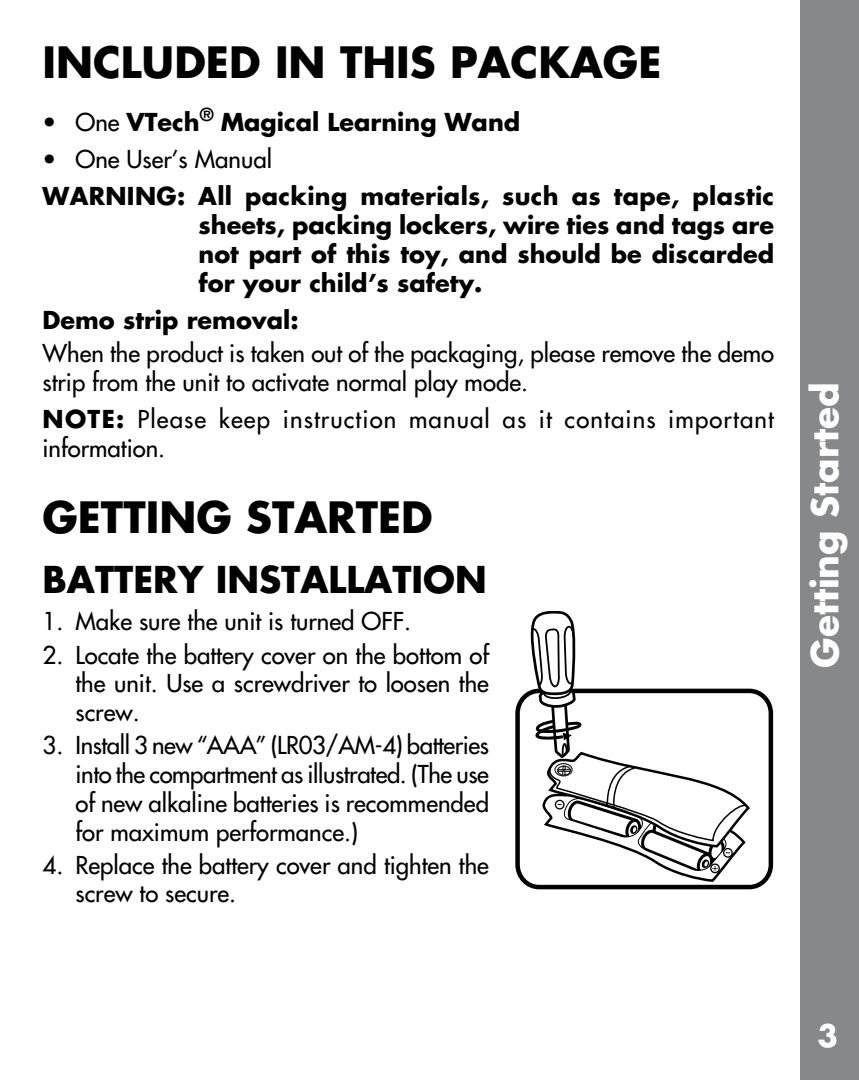
<style>
.page{position:relative;width:859px;height:1080px;background:#fff}
.page>*{position:absolute;margin:0;border:0;box-sizing:border-box;transform-origin:0 0}
.t1{font:700 42px "Futura";color:#000}
.t2{font:700 36px "Futura";color:#000}
.t3{font:700 36px "Futura";color:#fff}
.t4{font:700 30px "Futura";color:#fff}
.t5{font:500 24px/28.8px "Futura";color:#000}
.t6{font:700 24px/28.8px "Futura";color:#000;text-align:justify}
.t7{font:500 24px/28.8px "Futura";letter-spacing:.045em;color:#000}
.s1{font-weight:500}
.s2{font-weight:700}
</style>
<div class="page">
<div style="left:800px;top:0;width:59px;height:1080px;background:#878889"></div>
<div style="left:515px;top:689px;width:258px;height:200px;border:4px solid #000;border-radius:22px"></div>
<svg style="left:529px;top:611px;width:223px;height:272px"></svg>
<h1 class="t1" style="left:43px;top:34px;width:620px">INCLUDED IN THIS PACKAGE</h1>
<p class="t6" style="left:43px;top:107px;width:479px"><span class="s1">• One</span> VTech<sup>®</sup> Magical Learning Wand</p>
<p class="t5" style="left:43px;top:145px;width:231px">• One User’s Manual</p>
<p class="t6" style="left:199px;top:182px;width:577px;text-indent:-156px">WARNING: All packing materials, such as tape, plastic sheets, packing lockers, wire ties and tags are not part of this toy, and should be discarded for your child’s safety.</p>
<p class="t6" style="left:43px;top:305px;width:258px">Demo strip removal:</p>
<p class="t5" style="left:43px;top:339px;width:733px">When the product is taken out of the packaging, please remove the demo strip from the unit to activate normal play mode.</p>
<p class="t7" style="left:43px;top:405px;width:733px"><span class="s2">NOTE:</span> Please keep instruction manual as it contains important information.</p>
<h1 class="t1" style="left:43px;top:489px;width:392px">GETTING STARTED</h1>
<h2 class="t2" style="left:43px;top:556px;width:446px">BATTERY INSTALLATION</h2>
<p class="t5" style="left:43px;top:607px;width:370px">1. Make sure the unit is turned OFF.</p>
<p class="t5" style="left:76px;top:640px;width:415px;text-align:justify;text-indent:-33px">2. Locate the battery cover on the bottom of the unit. Use a screwdriver to loosen the screw.</p>
<p class="t5" style="left:76px;top:731px;width:415px;text-align:justify;text-indent:-33px">3. I nstall 3 new “AAA” (LR03/AM-4) batteries into the compartment as illustrated. (The use of new alkaline batteries is recommended for maximum performance.)</p>
<p class="t5" style="left:76px;top:850px;width:415px;text-indent:-33px">4. Replace the battery cover and tighten the screw to secure.</p>
<h2 class="t3" style="left:801px;top:668px;width:287px;rotate:-90deg">Getting Started</h2>
<p class="t4" style="left:817px;top:1016px;width:22px">3</p>
</div>
